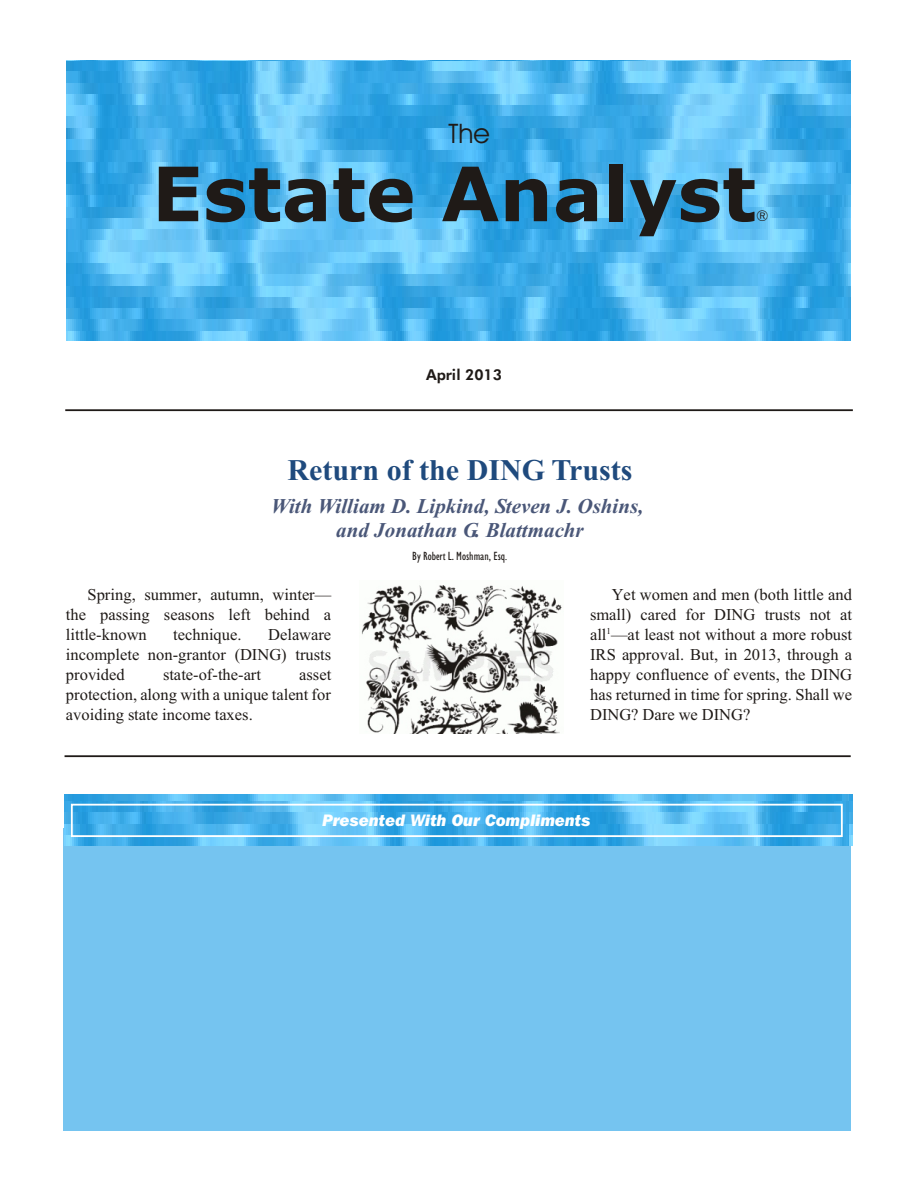
<style>
.page{position:relative;width:918px;height:1188px;background:#fff}
.page>*{position:absolute;margin:0;border:0;box-sizing:border-box;transform-origin:0 0}
.t1{font:700 75px "Verdana";color:#1f1a17}
.t2{font:700 30px "Times New Roman";color:#1f4a7d}
.t3{font:27px "Avant Garde Bk BT";color:#1f1a17}
.t4{font:italic 700 21px/23.5px "Times New Roman";color:#4a5778;text-align:center}
.t5{font:16.5px/20px "Times New Roman";letter-spacing:.005em;color:#1f1a17;text-align:justify}
.t6{font:16.5px "Frnk Goth ITC Hv It BT";color:#fff}
.t7{font:15px "Futura Hv BT";color:#1f1a17}
.t8{font:15px "Avant Garde Bk BT";color:#1f1a17}
.t9{font:12px "Humanst 521 Cn BT";letter-spacing:.005em;color:#1f1a17}
.s1{font-family:"Times New Roman";font-style:italic}
</style>
<div class="page">
<hr style="left:65px;top:409px;width:788px;height:2px;background:#1f1a17">
<hr style="left:65px;top:755px;width:786px;height:2px;background:#1f1a17">
<svg style="left:66px;top:61px;width:785px;height:280px;background:#4cb5ed"></svg>
<div style="left:63px;top:829px;width:788px;height:302px;background:#75c4f0"></div>
<svg style="left:65px;top:795px;width:787px;height:50px;background:#4bb4ec"></svg>
<div style="left:71px;top:804px;width:772px;height:33px;border:2px solid #fff"></div>
<img style="left:361px;top:585px;width:201px;height:148px">
<h3 class="t3" style="left:449px;top:123px;width:43px">The</h3>
<h1 class="t1" style="left:152px;top:164px;width:606px">Estate Analyst</h1>
<p class="t8" style="left:756px;top:210px;width:14px">®</p>
<p class="t7" style="left:426px;top:369px;width:77px">April 2013</p>
<h2 class="t2" style="left:288px;top:459px;width:346px">Return of the DING Trusts</h2>
<p class="t4" style="left:271px;top:497px;width:374px">With William D. Lipkind, Steven J. Oshins, and Jonathan G. Blattmachr</p>
<p class="t9" style="left:412px;top:551px;width:97px">By Robert L. Moshman, Esq<span class="s1">.</span></p>
<p class="t5" style="left:66px;top:586px;width:267px;text-indent:22px">Spring, summer, autumn, winter— the passing seasons left behind a little-known</p>
<p class="t5" style="left:66px;top:626px;width:267px;text-indent:202px">Delaware incomplete non-grantor (DING) trusts provided</p>
<p class="t5" style="left:173px;top:626px;width:70px">technique.</p>
<p class="t5" style="left:163px;top:666px;width:99px">state-of-the-art</p>
<p class="t5" style="left:66px;top:666px;width:267px;text-indent:233px">asset protection, along with a unique talent for avoiding state income taxes.</p>
<p class="t5" style="left:590px;top:586px;width:264px;text-indent:22px">Yet women and men (both little and small) cared for DING trusts not at all<sup>1</sup>—at least not without a more robust IRS approval. But, in 2013, through a happy confluence of events, the DING has returned in time for spring. Shall we DING? Dare we DING?</p>
<p class="t6" style="left:323px;top:813px;width:270px">Presented With Our Compliments</p>
</div>
